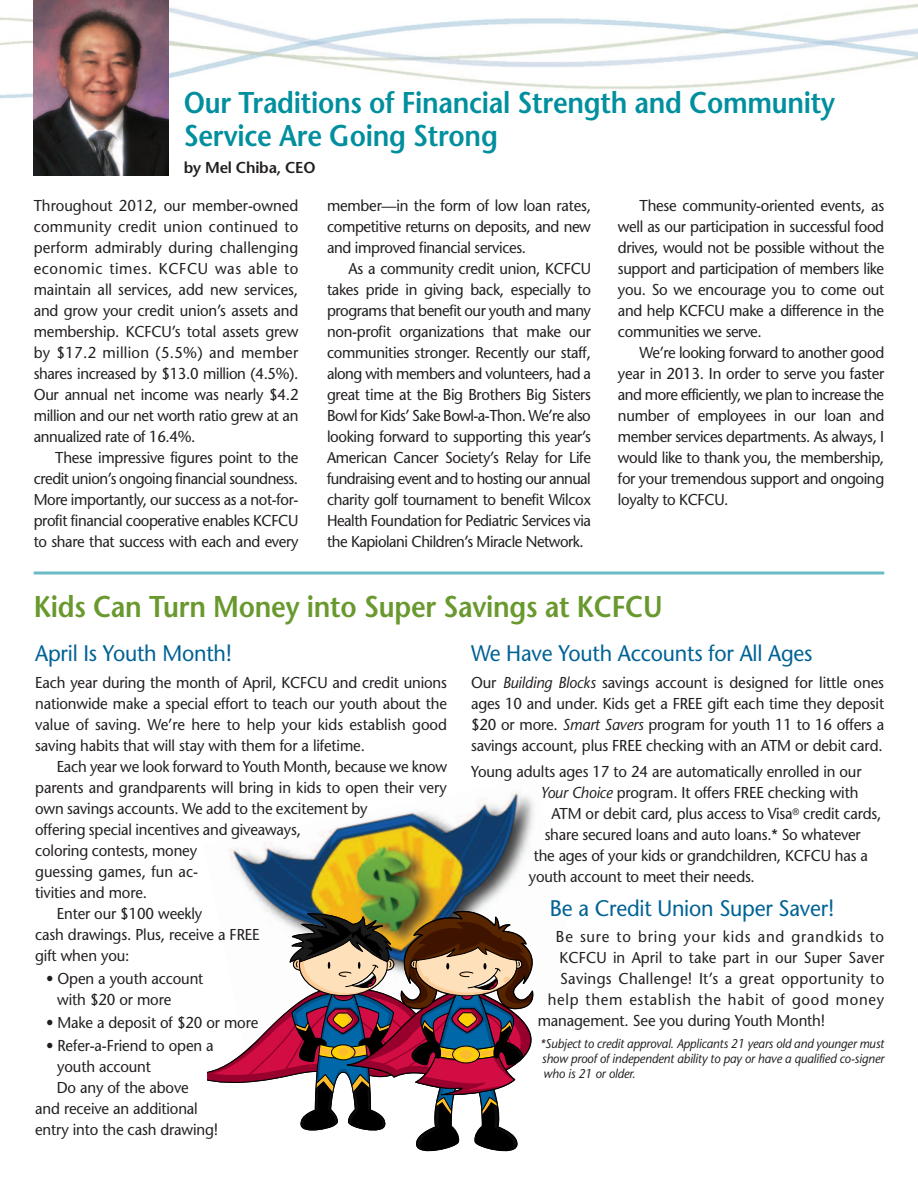
<style>
.page{position:relative;width:918px;height:1188px;background:#fff}
.page>*{position:absolute;margin:0;border:0;box-sizing:border-box;transform-origin:0 0}
.t1{font:600 30px/33px "Stone Sans";letter-spacing:-.01em;color:#008f9e;scale:.9 1}
.t2{font:600 30px "Stone Sans";letter-spacing:-.01em;color:#69992e;scale:.9 1}
.t3{font:22.5px "Stone Sans";letter-spacing:-.01em;color:#006295;scale:.95 1}
.t4{font:15.75px/21px "Stone Sans";letter-spacing:-.01em;color:#231f20;text-align:justify;scale:.95 1}
.t5{font:15.75px "Stone Sans";letter-spacing:.025em;color:#231f20;scale:.95 1}
.t6{font:15.75px "Stone Sans";letter-spacing:.045em;color:#231f20;scale:.95 1}
.t7{font:15.75px "Stone Sans";letter-spacing:.055em;color:#231f20;scale:.95 1}
.t8{font:600 15.75px "Stone Sans";letter-spacing:-.015em;color:#231f20}
.t9{font:italic 12.75px/15px "Stone Sans";letter-spacing:-.01em;color:#231f20;text-align:justify;scale:.95 1}
.s1{font-style:italic}
</style>
<div class="page">
<img style="left:229px;top:791px;width:305px;height:116px">
<img style="left:0;top:0;width:918px;height:140px">
<img style="left:34px;top:0;width:135px;height:175px">
<hr style="left:34px;top:572px;width:850px;height:2px;background:#6abbc6">
<svg style="left:207px;top:907px;width:327px;height:245px"></svg>
<h1 class="t1" style="left:184px;top:89px;width:725px">Our Traditions of Financial Strength and Community<br>Service Are Going Strong</h1>
<p class="t8" style="left:184px;top:161px;width:133px">by Mel Chiba, CEO</p>
<p class="t4" style="left:618px;top:197px;width:282px;text-indent:22px">These community-oriented events, as well as our participation in successful food drives, would not be possible without the support and participation of members like you. So we encourage you to come out and help KCFCU make a difference in the communities we serve.</p>
<p class="t4" style="left:618px;top:344px;width:282px;text-indent:22px">We’re looking forward to another good year in 2013. In order to serve you faster and more efficiently, we plan to increase the number of employees in our loan and member services departments. As always, I would like to thank you, the membership, for your tremendous support and ongoing loyalty to KCFCU.</p>
<p class="t4" style="left:327px;top:197px;width:279px">member—in the form of low loan rates, competitive returns on deposits, and new and improved financial services.</p>
<p class="t4" style="left:327px;top:260px;width:280px;text-indent:22px">As a community credit union, KCFCU takes pride in giving back, especially to programs that benefit our youth and many non-profit organizations that make our communities stronger. Recently our staff, along with members and volunteers, had a great time at the Big Brothers Big Sisters Bowl for Kids’ Sake Bowl-a-Thon. We’re also looking forward to supporting this year’s American Cancer Society’s Relay for Life fundraising event and to hosting our annual charity golf tournament to benefit Wilcox Health Foundation for Pediatric Services via the Kapiolani Children’s Miracle Network.</p>
<p class="t4" style="left:34px;top:197px;width:280px">Throughout 2012, our member-owned community credit union continued to perform admirably during challenging economic times. KCFCU was able to maintain all services, add new services, and grow your credit union’s assets and membership. KCFCU’s total assets grew by $17.2 million (5.5%) and member shares increased by $13.0 million (4.5%).<br>Our annual net income was nearly $4.2 million and our net worth ratio grew at an annualized rate of 16.4%.</p>
<p class="t4" style="left:34px;top:449px;width:280px;text-indent:22px">These impressive figures point to the credit union’s ongoing financial soundness.<br>More importantly, our success as a not-for&shy;profit financial cooperative enables KCFCU to share that success with each and every</p>
<h1 class="t2" style="left:34px;top:595px;width:700px">Kids Can Turn Money into Super Savings at KCFCU</h1>
<h2 class="t3" style="left:471px;top:645px;width:361px">We Have Youth Accounts for All Ages</h2>
<p class="t4" style="left:471px;top:673px;width:436px">Our <span class="s1">Building Blocks</span> savings account is designed for little ones ages 10 and under. Kids get a FREE gift each time they deposit $20 or more. <span class="s1">Smart Savers</span> program for youth 11 to 16 offers a savings account, plus FREE checking with an ATM or debit card.</p>
<p class="t4" style="left:471px;top:763px;width:413px">Young adults ages 17 to 24 are automatically enrolled in our</p>
<p class="t4" style="left:541px;top:784px;width:336px"><span class="s1">Your Choice</span> program. It offers FREE checking with</p>
<p class="t4" style="left:551px;top:805px;width:349px">ATM or debit card, plus access to Visa<sup>®</sup> credit cards,</p>
<p class="t4" style="left:545px;top:826px;width:334px">share secured loans and auto loans.* So whatever</p>
<p class="t4" style="left:534px;top:847px;width:353px">the ages of your kids or grandchildren, KCFCU has a</p>
<p class="t4" style="left:529px;top:868px;width:239px">youth account to meet their needs.</p>
<h2 class="t3" style="left:550px;top:899px;width:301px">Be a Credit Union Super Saver!</h2>
<p class="t7" style="left:556px;top:931px;width:347px">Be sure to bring your kids and grandkids to</p>
<p class="t4" style="left:560px;top:949px;width:343px">KCFCU in April to take part in our Super Saver</p>
<p class="t5" style="left:560px;top:973px;width:343px">Savings Challenge! It’s a great opportunity to</p>
<p class="t6" style="left:548px;top:994px;width:356px">help them establish the habit of good money</p>
<p class="t4" style="left:538px;top:1012px;width:304px">management. See you during Youth Month!</p>
<p class="t9" style="left:540px;top:1037px;width:364px">*Subject to credit approval. Applicants 21 years old and younger must show proof of independent ability to pay or have a qualified co-signer who is 21 or older.</p>
<h2 class="t3" style="left:35px;top:645px;width:209px">April Is Youth Month!</h2>
<p class="t4" style="left:35px;top:673px;width:435px">Each year during the month of April, KCFCU and credit unions nationwide make a special effort to teach our youth about the value of saving. We’re here to help your kids establish good saving habits that will stay with them for a lifetime.</p>
<p class="t4" style="left:57px;top:757px;width:412px">Each year we look forward to Youth Month, because we know</p>
<p class="t4" style="left:35px;top:778px;width:435px">parents and grandparents will bring in kids to open their very</p>
<p class="t4" style="left:35px;top:799px;width:351px">own savings accounts. We add to the excitement by</p>
<p class="t4" style="left:35px;top:820px;width:281px">offering special incentives and giveaways,</p>
<p class="t4" style="left:35px;top:841px;width:172px">coloring contests, money</p>
<p class="t4" style="left:35px;top:862px;width:173px">guessing games, fun ac-</p>
<p class="t4" style="left:35px;top:883px;width:119px">tivities and more.</p>
<p class="t4" style="left:57px;top:904px;width:155px">Enter our $100 weekly</p>
<p class="t4" style="left:35px;top:925px;width:238px">cash drawings. Plus, receive a FREE</p>
<p class="t4" style="left:35px;top:946px;width:101px">gift when you:</p>
<p class="t4" style="left:57px;top:970px;width:155px;text-indent:-11px">• Open a youth account with $20 or more</p>
<p class="t4" style="left:46px;top:1014px;width:225px">• Make a deposit of $20 or more</p>
<p class="t4" style="left:46px;top:1037px;width:178px">• Refer-a-Friend to open a</p>
<p class="t4" style="left:57px;top:1058px;width:100px">youth account</p>
<p class="t4" style="left:57px;top:1079px;width:140px">Do any of the above</p>
<p class="t4" style="left:35px;top:1100px;width:173px">and receive an additional</p>
<p class="t4" style="left:35px;top:1121px;width:194px">entry into the cash drawing!</p>
</div>
